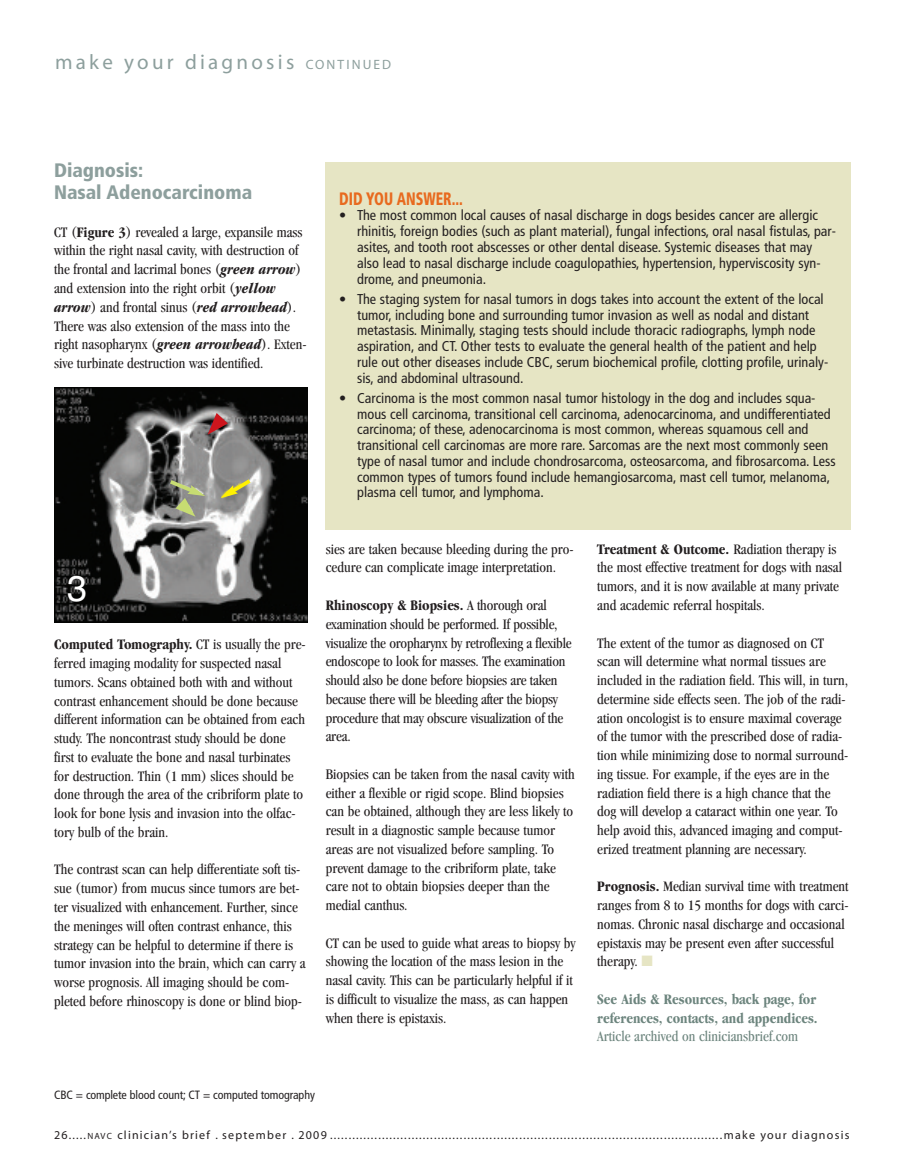
<style>
.page{position:relative;width:905px;height:1175px;background:#fff}
.page>*{position:absolute;margin:0;border:0;box-sizing:border-box;transform-origin:0 0}
.t1{font:36px "Helvetica";color:#fff}
.t2{font:21px "Myriad";letter-spacing:.155em;color:#8d9f9d}
.t3{font:900 condensed 19.5px/22.5px "Frutiger";color:#8d9f9d}
.t4{font:900 condensed 18px "Frutiger";color:#e86a1f;scale:.8 1}
.t5{font:condensed 15px/18.8px "Garamond";color:#231f20}
.t6{font:700 condensed 15px/18.8px "Garamond";color:#6d857e}
.t7{font:condensed 15px "Garamond";color:#6d857e}
.t8{font:condensed 14.25px/15.8px "Frutiger";color:#231f20}
.t9{font:12px "Myriad";letter-spacing:.105em;color:#231f20}
.t10{font:condensed 12px "Frutiger";letter-spacing:-.01em;color:#231f20}
.s1{font-size:13.5px}
.s2{font-weight:700}
.s3{font-weight:700;font-style:italic}
.s4{color:#e6e5c4}
.s5{font-size:9px}
</style>
<div class="page">
<div style="left:326px;top:162px;width:524px;height:367px;background:#e6e5c4"></div>
<img style="left:54px;top:387px;width:253px;height:235px">
<svg style="left:208px;top:413px;width:20px;height:22px"></svg>
<svg style="left:166px;top:477px;width:39px;height:39px;background:#888c77"></svg>
<svg style="left:220px;top:476px;width:35px;height:22px"></svg>
<h2 class="t2" style="left:55px;top:54px;width:337px">make your diagnosis <span class="s1">CONTINUED</span></h2>
<h3 class="t3" style="left:54px;top:160px;width:200px">Diagnosis:<br>Nasal Adenocarcinoma</h3>
<p class="t5" style="left:54px;top:224px;width:254px">CT (<span class="s2">Figure 3</span>) revealed a large, expansile mass within the right nasal cavity, with destruction of the frontal and lacrimal bones (<span class="s3">green arrow</span>) and extension into the right orbit (<span class="s3">yellow arrow</span>) and frontal sinus (<span class="s3">red arrowhead</span>).<br>There was also extension of the mass into the right nasopharynx (<span class="s3">green arrowhead</span>). Exten&shy;sive turbinate destruction was identified.</p>
<h1 class="t1" style="left:67px;top:568px;width:22px">3</h1>
<p class="t5" style="left:54px;top:636px;width:253px"><span class="s2">Computed Tomography.</span> CT is usually the pre&shy;ferred imaging modality for suspected nasal tumors. Scans obtained both with and without contrast enhancement should be done because different information can be obtained from each study. The noncontrast study should be done first to evaluate the bone and nasal turbinates for destruction. Thin (1 mm) slices should be done through the area of the cribriform plate to look for bone lysis and invasion into the olfac&shy;tory bulb of the brain.</p>
<p class="t5" style="left:54px;top:861px;width:253px">The contrast scan can help differentiate soft tis&shy;sue (tumor) from mucus since tumors are bet&shy;ter visualized with enhancement. Further, since the meninges will often contrast enhance, this strategy can be helpful to determine if there is tumor invasion into the brain, which can carry a worse prognosis. All imaging should be com&shy;pleted before rhinoscopy is done or blind biop-</p>
<p class="t4" style="left:339px;top:191px;width:156px">DID YOU ANSWER...</p>
<p class="t8" style="left:357px;top:209px;width:480px;text-indent:-18px">• The most common local causes of nasal discharge in dogs besides cancer are allergic rhinitis, foreign bodies (such as plant material), fungal infections, oral nasal fistulas, par&shy;asites, and tooth root abscesses or other dental disease. Systemic diseases that may also lead to nasal discharge include coagulopathies, hypertension, hyperviscosity syn&shy;drome, and pneumonia.</p>
<p class="t8" style="left:357px;top:292px;width:472px;text-indent:-18px">• The staging system for nasal tumors in dogs takes into account the extent of the local tumor, including bone and surrounding tumor invasion as well as nodal and distant metastasis. Minimally, staging tests should include thoracic radiographs, lymph node aspiration, and CT. Other tests to evaluate the general health of the patient and help rule out other diseases include CBC, serum biochemical profile, clotting profile, urinaly&shy;sis, and abdominal ultrasound.</p>
<p class="t8" style="left:357px;top:391px;width:480px;text-indent:-18px">• Carcinoma is the most common nasal tumor histology in the dog and includes squa&shy;mous cell carcinoma, transitional cell carcinoma, adenocarcinoma, and undifferentiated carcinoma; of these, adenocarcinoma is most common, whereas squamous cell and transitional cell carcinomas are more rare. Sarcomas are the next most commonly seen type of nasal tumor and include chondrosarcoma, osteosarcoma, and fibrosarcoma. Less common types of tumors found include hemangiosarcoma, mast cell tumor, melanoma, plasma cell tumor, and lymphoma.</p>
<p class="t5" style="left:326px;top:540px;width:249px">sies are taken because bleeding during the pro&shy;cedure can complicate image interpretation.</p>
<p class="t5" style="left:326px;top:597px;width:247px"><span class="s2">Rhinoscopy &amp; Biopsies.</span> A thorough oral examination should be performed. If possible, visualize the oropharynx by retroflexing a flexible endoscope to look for masses. The examination should also be done before biopsies are taken because there will be bleeding after the biopsy procedure that may obscure visualization of the area.</p>
<p class="t5" style="left:325px;top:765px;width:251px">Biopsies can be taken from the nasal cavity with either a flexible or rigid scope. Blind biopsies can be obtained, although they are less likely to result in a diagnostic sample because tumor areas are not visualized before sampling. To prevent damage to the cribriform plate, take care not to obtain biopsies deeper than the medial canthus.</p>
<p class="t5" style="left:325px;top:934px;width:251px">CT can be used to guide what areas to biopsy by showing the location of the mass lesion in the nasal cavity. This can be particularly helpful if it is difficult to visualize the mass, as can happen when there is epistaxis.</p>
<p class="t5" style="left:597px;top:540px;width:246px"><span class="s2">Treatment &amp; Outcome.</span> Radiation therapy is the most effective treatment for dogs with nasal tumors, and it is now available at many private and academic referral hospitals.</p>
<p class="t5" style="left:597px;top:634px;width:252px">The extent of the tumor as diagnosed on CT scan will determine what normal tissues are included in the radiation field. This will, in turn, determine side effects seen. The job of the radi&shy;ation oncologist is to ensure maximal coverage of the tumor with the prescribed dose of radia&shy;tion while minimizing dose to normal surround&shy;ing tissue. For example, if the eyes are in the radiation field there is a high chance that the dog will develop a cataract within one year. To help avoid this, advanced imaging and comput&shy;erized treatment planning are necessary.</p>
<p class="t5" style="left:597px;top:878px;width:253px"><span class="s2">Prognosis.</span> Median survival time with treatment ranges from 8 to 15 months for dogs with carci&shy;nomas. Chronic nasal discharge and occasional epistaxis may be present even after successful therapy. <span class="s4">■</span></p>
<p class="t6" style="left:597px;top:991px;width:222px">See Aids &amp; Resources, back page, for references, contacts, and appendices.</p>
<p class="t7" style="left:597px;top:1031px;width:202px">Article archived on cliniciansbrief.com</p>
<p class="t10" style="left:54px;top:1090px;width:262px">CBC = complete blood count; CT = computed tomography</p>
<p class="t9" style="left:54px;top:1129px;width:797px">26.....<span class="s5">NAVC</span> clinician’s brief . september . 2009 ..........................................................................................................make your diagnosis</p>
</div>
